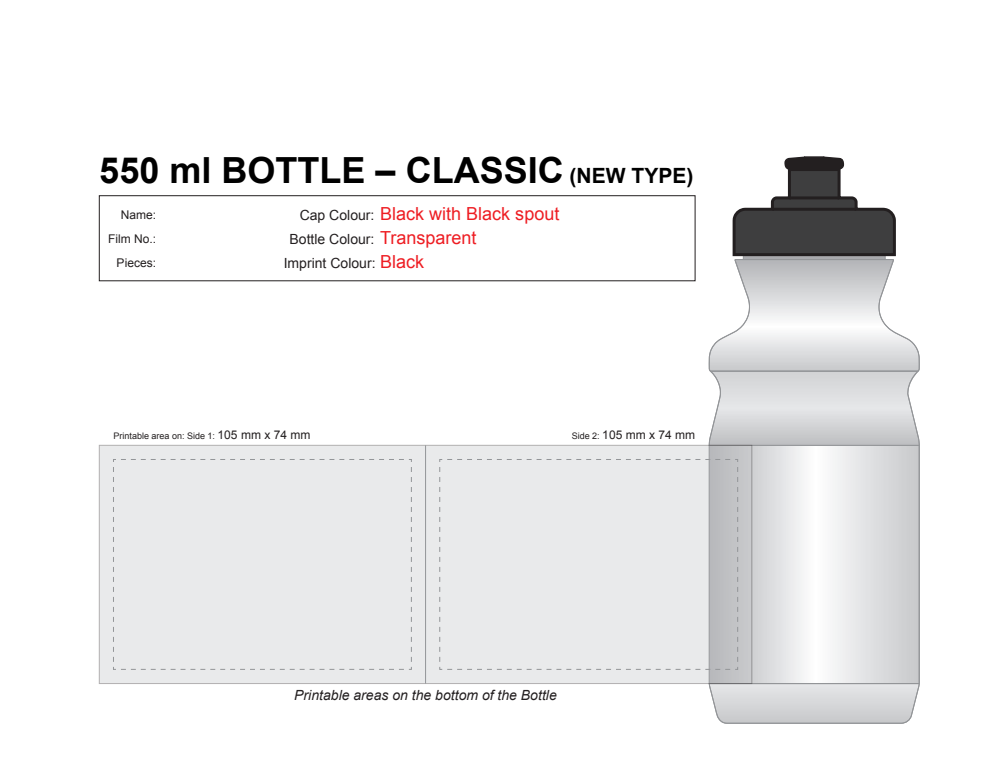
<style>
.page{position:relative;width:993px;height:780px;background:#fff}
.page>*{position:absolute;margin:0;border:0;box-sizing:border-box;transform-origin:0 0}
.t1{font:700 36px "Arial";color:#000}
.t2{font:18px "Arial";color:#ee1d23}
.t3{font:14px/24px "Arial";color:#231f20}
.t4{font:italic 14px "Arial";color:#231f20}
.t5{font:12px/24px "Arial";color:#231f20;text-align:right}
.t6{font:9px "Arial";color:#231f20}
.s1{font-size:21px}
.s2{font-size:14px;color:#231f20}
.s3{font-size:18px;color:#ee1d23}
.s4{font-size:12px}
.s5{font-size:9px}
</style>
<div class="page">
<svg style="left:708px;top:354px;width:212px;height:370px"></svg>
<hr style="left:709px;top:683px;width:209px;height:1px;background:#939598">
<svg style="left:708px;top:156px;width:211px;height:290px"></svg>
<svg style="left:101px;top:447px;width:649px;height:235px;background:#e3e4e5"></svg>
<div style="left:112px;top:458px;width:300px;height:212px;background:#e9eaeb"></div>
<hr style="left:425px;top:445px;width:1px;height:238px;background:#939598">
<div style="left:99px;top:195px;width:596px;height:86px;border:1px solid #231f20"></div>
<svg style="left:432px;top:458px;width:306px;height:212px;background:#e4e5e6"></svg>
<hr style="left:432px;top:459px;width:1px;height:210px;background:#231f20">
<h1 class="t1" style="left:99px;top:146px;width:595px">550 ml BOTTLE – CLASSIC <span class="s1">(NEW TYPE)</span></h1>
<p class="t5" style="left:108px;top:203px;width:50px">Name:<br>Film No.:<br>Pieces:</p>
<p class="t2" style="left:299px;top:201px;width:261px"><span class="s2">Cap Colour:</span> Black with Black spout</p>
<p class="t3" style="left:283px;top:227px;width:194px;text-indent:6px">Bottle Colour: <span class="s3">Transparent<br></span>Imprint Colour: <span class="s3">Black</span></p>
<p class="t6" style="left:113px;top:429px;width:198px">Printable area on: Side 1: <span class="s4">105 mm x 74 mm</span></p>
<p class="t5" style="left:571px;top:422px;width:125px"><span class="s5">Side 2:</span> 105 mm x 74 mm</p>
<p class="t4" style="left:294px;top:686px;width:264px">Printable areas on the bottom of the Bottle</p>
</div>
